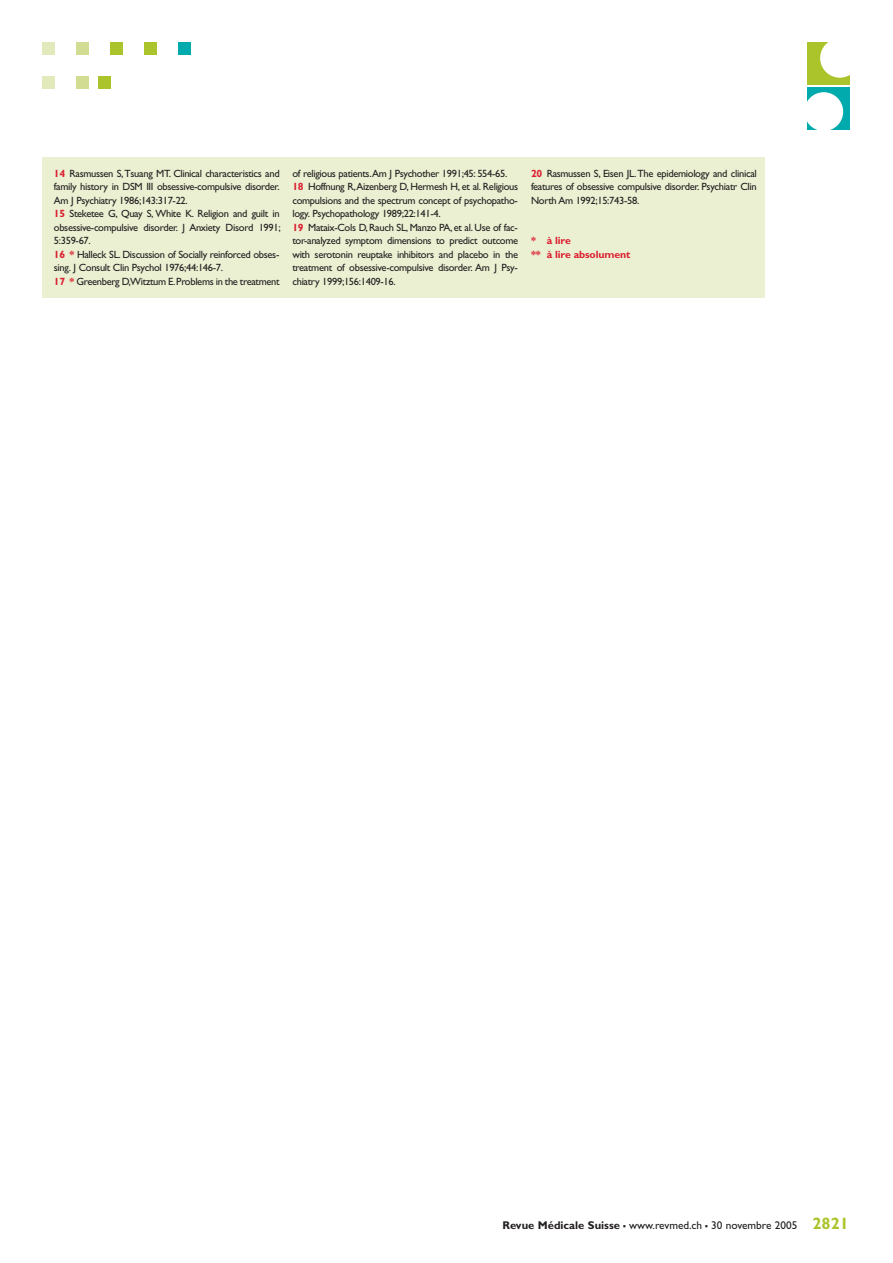
<style>
.page{position:relative;width:893px;height:1263px;background:#fff}
.page>*{position:absolute;margin:0;border:0;box-sizing:border-box;transform-origin:0 0}
.t1{font:11.25px "Gill Sans";color:#231f20}
.t2{font:10.5px/13.5px "Gill Sans";letter-spacing:-.03em;color:#231f20}
.t3{font:700 10.5px/13.5px "Gill Sans";letter-spacing:-.01em;color:#db1f31}
.s1{font-weight:700;color:#db1f31}
.s2{font-weight:700}
.s3{font-weight:700;font-size:16.5px}
.s4{font-weight:700;font-size:16.5px;color:#acc42b}
</style>
<div class="page">
<svg style="left:838px;top:87px;width:12px;height:1px"></svg>
<div style="left:179px;top:43px;width:12px;height:12px;background:#00aaad"></div>
<div style="left:145px;top:43px;width:12px;height:12px;background:#acc42b"></div>
<div style="left:111px;top:43px;width:12px;height:12px;background:#acc42b"></div>
<div style="left:77px;top:43px;width:12px;height:12px;background:#d2dd93"></div>
<div style="left:43px;top:43px;width:12px;height:12px;background:#e2eabc"></div>
<div style="left:99px;top:77px;width:12px;height:12px;background:#acc42b"></div>
<div style="left:77px;top:77px;width:12px;height:12px;background:#d2dd93"></div>
<div style="left:43px;top:77px;width:12px;height:12px;background:#e2eabc"></div>
<div style="left:807px;top:43px;width:43px;height:42px;background:#acc42b"></div>
<div style="left:820px;top:38px;width:39px;height:40px;background:#fff;border-radius:50%"></div>
<div style="left:807px;top:88px;width:43px;height:42px;background:#00aaad"></div>
<div style="left:804px;top:92px;width:39px;height:39px;background:#fff;border-radius:50%"></div>
<div style="left:43px;top:157px;width:722px;height:141px;background:#ebf0d2"></div>
<p class="t2" style="left:54px;top:167px;width:228px"><span class="s1">14</span> Rasmussen S,Tsuang MT. Clinical characteristics and family history in DSM III obsessive-compulsive disorder.<br>Am J Psychiatry 1986;143:317-22.<br><span class="s1">15</span> Steketee G, Quay S, White K. Religion and guilt in obsessive-compulsive disorder. J Anxiety Disord 1991; 5:359-67.<br><span class="s1">16 *</span> Halleck SL. Discussion of Socially reinforced obses&shy;sing. J Consult Clin Psychol 1976;44:146-7.<br><span class="s1">17 *</span> Greenberg D,Witztum E.Problems in the treatment</p>
<p class="t2" style="left:292px;top:167px;width:227px">of religious patients.Am J Psychother 1991;45: 554-65.<br><span class="s1">18</span> Hoffnung R,Aizenberg D, Hermesh H, et al. Religious compulsions and the spectrum concept of psychopatho&shy;logy. Psychopathology 1989;22:141-4.<br><span class="s1">19</span> Mataix-Cols D, Rauch SL, Manzo PA, et al. Use of fac&shy;tor-analyzed symptom dimensions to predict outcome with serotonin reuptake inhibitors and placebo in the treatment of obsessive-compulsive disorder. Am J Psy&shy;chiatry 1999;156:1409-16.</p>
<p class="t2" style="left:531px;top:167px;width:227px;text-align:justify"><span class="s1">20</span> Rasmussen S, Eisen JL.The epidemiology and clinical features of obsessive compulsive disorder. Psychiatr Clin North Am 1992;15:743-58.</p>
<p class="t3" style="left:531px;top:235px;width:101px">* à lire<br>** à lire absolument</p>
<p class="t1" style="left:502px;top:1221px;width:348px"><span class="s2">Revue Médicale Suisse</span> <span class="s3">–</span> www.revmed.ch <span class="s3">–</span> 30 novembre 2005 <span class="s4">2821</span></p>
</div>
